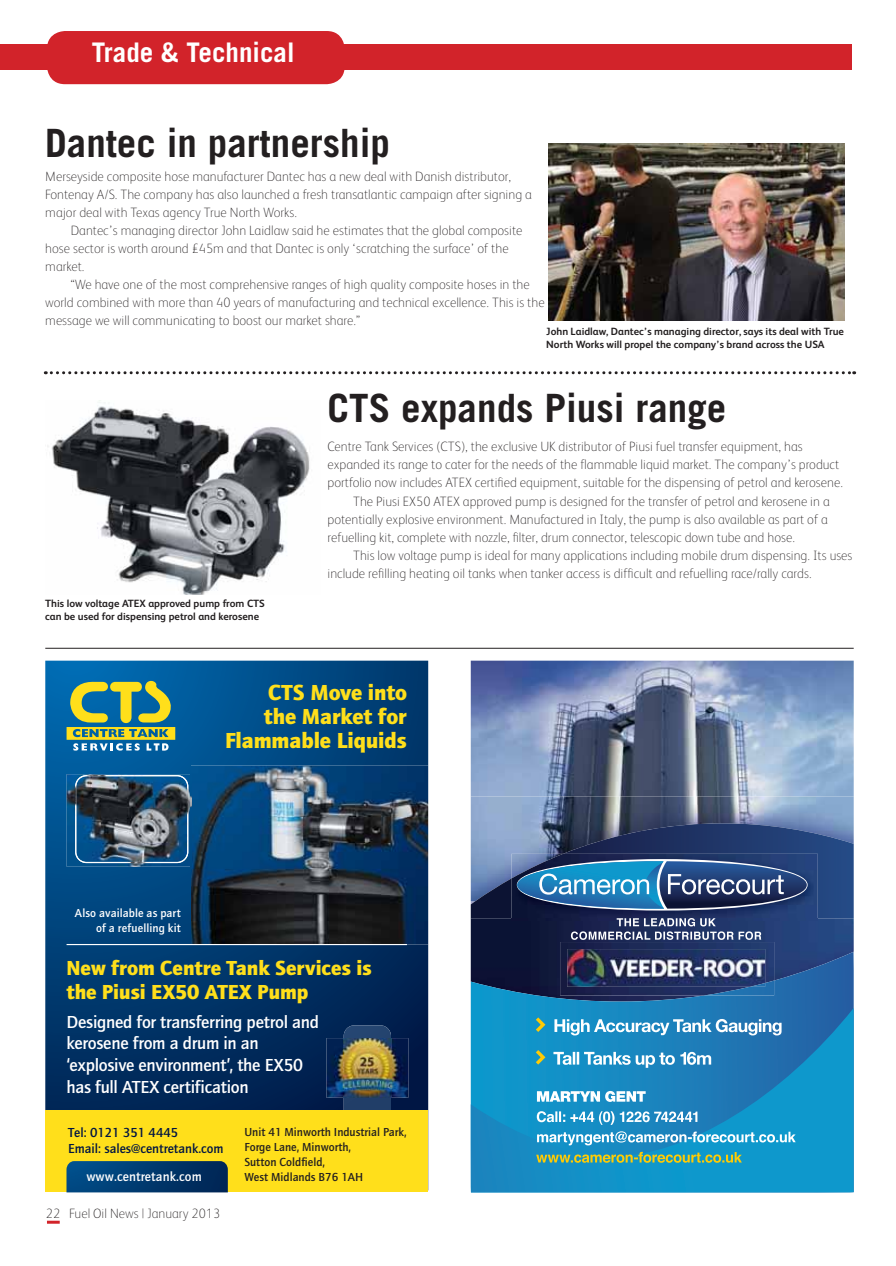
<style>
.page{position:relative;width:896px;height:1266px;background:#fff}
.page>*{position:absolute;margin:0;border:0;box-sizing:border-box;transform-origin:0 0}
.t1{font:700 39px "Trade Gothic LT Std";color:#231f20}
.t2{font:700 27px "Trade Gothic LT Std";color:#fff}
.t3{font:900 22.5px/24px "Quay Sans EF";letter-spacing:-.005em;color:#ffdf1b;text-align:right}
.t4{font:900 21px/24px "Quay Sans EF";color:#ffdf1b}
.t5{font:500 18px/21.6px "Quay Sans EF";letter-spacing:-.01em;color:#fff}
.t6{font:100 13.5px/18px "FS Albert";color:#231f20}
.t7{font:500 13.5px/16.5px "Quay Sans EF";color:#001543}
.t8{font:500 13.5px "Quay Sans EF";letter-spacing:.01em;color:#fff}
.t9{font:500 12px/15px "Quay Sans EF";color:#231f20}
.t10{font:500 12px/14.4px "Quay Sans EF";letter-spacing:.01em;color:#fff;text-align:right}
.t11{font:700 10.5px/12.6px "FS Albert";color:#231f20}
</style>
<div class="page">
<svg style="left:47px;top:1220px;width:13px;height:3px"></svg>
<div style="left:47px;top:31px;width:297px;height:53px;background:#d2232a;border-radius:18px"></div>
<div style="left:0;top:44px;width:852px;height:25px;background:#d2232a"></div>
<img style="left:470px;top:660px;width:383px;height:136px">
<img style="left:470px;top:796px;width:383px;height:27px">
<svg style="left:470px;top:823px;width:383px;height:95px;background:#3e5582"></svg>
<img style="left:470px;top:918px;width:383px;height:33px">
<svg style="left:470px;top:951px;width:383px;height:56px;background:#1b5083"></svg>
<svg style="left:470px;top:1007px;width:383px;height:185px;background:#158bc3"></svg>
<img style="left:511px;top:853px;width:306px;height:67px">
<svg style="left:516px;top:859px;width:291px;height:51px;background:#406d99"></svg>
<img style="left:560px;top:942px;width:214px;height:53px">
<img style="left:703px;top:980px;width:71px;height:15px">
<img style="left:567px;top:949px;width:198px;height:37px">
<img style="left:749px;top:982px;width:16px;height:4px">
<svg style="left:571px;top:918px;width:190px;height:21px;background:#536084"></svg>
<svg style="left:536px;top:1151px;width:205px;height:11px;background:#65a682"></svg>
<svg style="left:537px;top:1131px;width:258px;height:14px"></svg>
<svg style="left:536px;top:1111px;width:161px;height:13px"></svg>
<svg style="left:537px;top:1090px;width:108px;height:11px"></svg>
<svg style="left:553px;top:1051px;width:158px;height:16px"></svg>
<svg style="left:554px;top:1018px;width:227px;height:17px"></svg>
<svg style="left:532px;top:1013px;width:15px;height:22px"></svg>
<svg style="left:532px;top:1046px;width:15px;height:22px"></svg>
<img style="left:47px;top:400px;width:263px;height:194px">
<img style="left:548px;top:143px;width:296px;height:177px">
<svg style="left:45px;top:371px;width:809px;height:3px"></svg>
<svg style="left:45px;top:660px;width:383px;height:450px;background:#013c72"></svg>
<svg style="left:343px;top:1025px;width:48px;height:85px"></svg>
<div style="left:45px;top:1110px;width:383px;height:82px;background:#ffdf1b"></div>
<svg style="left:66px;top:1161px;width:162px;height:31px;background:#033c6e"></svg>
<img style="left:326px;top:1038px;width:82px;height:59px">
<img style="left:343px;top:1038px;width:48px;height:59px">
<img style="left:191px;top:765px;width:237px;height:179px">
<img style="left:67px;top:774px;width:125px;height:92px">
<img style="left:75px;top:775px;width:113px;height:88px">
<svg style="left:67px;top:679px;width:108px;height:71px;background:#6d9972"></svg>
<hr style="left:67px;top:943px;width:340px;height:2px;background:#fff">
<hr style="left:45px;top:648px;width:808px;height:1px;background:#231f20">
<h2 class="t2" style="left:92px;top:43px;width:204px">Trade &amp; Technical</h2>
<h1 class="t1" style="left:45px;top:129px;width:346px">Dantec in partnership</h1>
<p class="t6" style="left:45px;top:169px;width:488px">Merseyside composite hose manufacturer Dantec has a new deal with Danish distributor,<br>Fontenay A/S. The company has also launched a fresh transatlantic campaign after signing a major deal with Texas agency True North Works.</p>
<p class="t6" style="left:45px;top:223px;width:478px;text-indent:26px">Dantec’s managing director John Laidlaw said he estimates that the global composite hose sector is worth around £45m and that Dantec is only ‘scratching the surface’ of the market.</p>
<p class="t6" style="left:45px;top:277px;width:501px;text-indent:26px">“We have one of the most comprehensive ranges of high quality composite hoses in the world combined with more than 40 years of manufacturing and technical excellence. This is the message we will communicating to boost our market share.”</p>
<p class="t11" style="left:546px;top:327px;width:299px">John Laidlaw, Dantec’s managing director, says its deal with True<br>North Works will propel the company’s brand across the USA</p>
<p class="t11" style="left:45px;top:598px;width:221px">This low voltage ATEX approved pump from CTS can be used for dispensing petrol and kerosene</p>
<h1 class="t1" style="left:327px;top:394px;width:400px">CTS expands Piusi range</h1>
<p class="t6" style="left:327px;top:439px;width:476px">Centre Tank Services (CTS), the exclusive UK distributor of Piusi fuel transfer equipment, has</p>
<p class="t6" style="left:327px;top:457px;width:513px">expanded its range to cater for the needs of the flammable liquid market. The company’s product</p>
<p class="t6" style="left:327px;top:475px;width:517px">portfolio now includes ATEX certified equipment, suitable for the dispensing of petrol and kerosene.</p>
<p class="t6" style="left:353px;top:493px;width:478px">The Piusi EX50 ATEX approved pump is designed for the transfer of petrol and kerosene in a</p>
<p class="t6" style="left:327px;top:511px;width:502px">potentially explosive environment. Manufactured in Italy, the pump is also available as part of a</p>
<p class="t6" style="left:327px;top:529px;width:469px">refuelling kit, complete with nozzle, filter, drum connector, telescopic down tube and hose.</p>
<p class="t6" style="left:353px;top:547px;width:501px">This low voltage pump is ideal for many applications including mobile drum dispensing. Its uses</p>
<p class="t6" style="left:327px;top:565px;width:485px">include refilling heating oil tanks when tanker access is difficult and refuelling race/rally cards.</p>
<h3 class="t3" style="left:225px;top:680px;width:183px">CTS Move into<br>the Market for<br>Flammable Liquids</h3>
<p class="t10" style="left:75px;top:907px;width:107px">Also available as part of a refuelling kit</p>
<h3 class="t4" style="left:67px;top:955px;width:307px">New from Centre Tank Services is the Piusi EX50 ATEX Pump</h3>
<h3 class="t5" style="left:67px;top:1012px;width:254px">Designed for transferring petrol and kerosene from a drum in an ‘explosive environment’, the EX50 has full ATEX certification</h3>
<p class="t7" style="left:68px;top:1125px;width:157px">Tel: 0121 351 4445<br>Email: sales@centretank.com</p>
<p class="t9" style="left:244px;top:1125px;width:164px">Unit 41 Minworth Industrial Park,<br>Forge Lane, Minworth,<br>Sutton Coldfield,<br>West Midlands B76 1AH</p>
<p class="t8" style="left:86px;top:1171px;width:117px">www.centretank.com</p>
<p class="t6" style="left:46px;top:1205px;width:176px">22 Fuel Oil News | January 2013</p>
</div>
